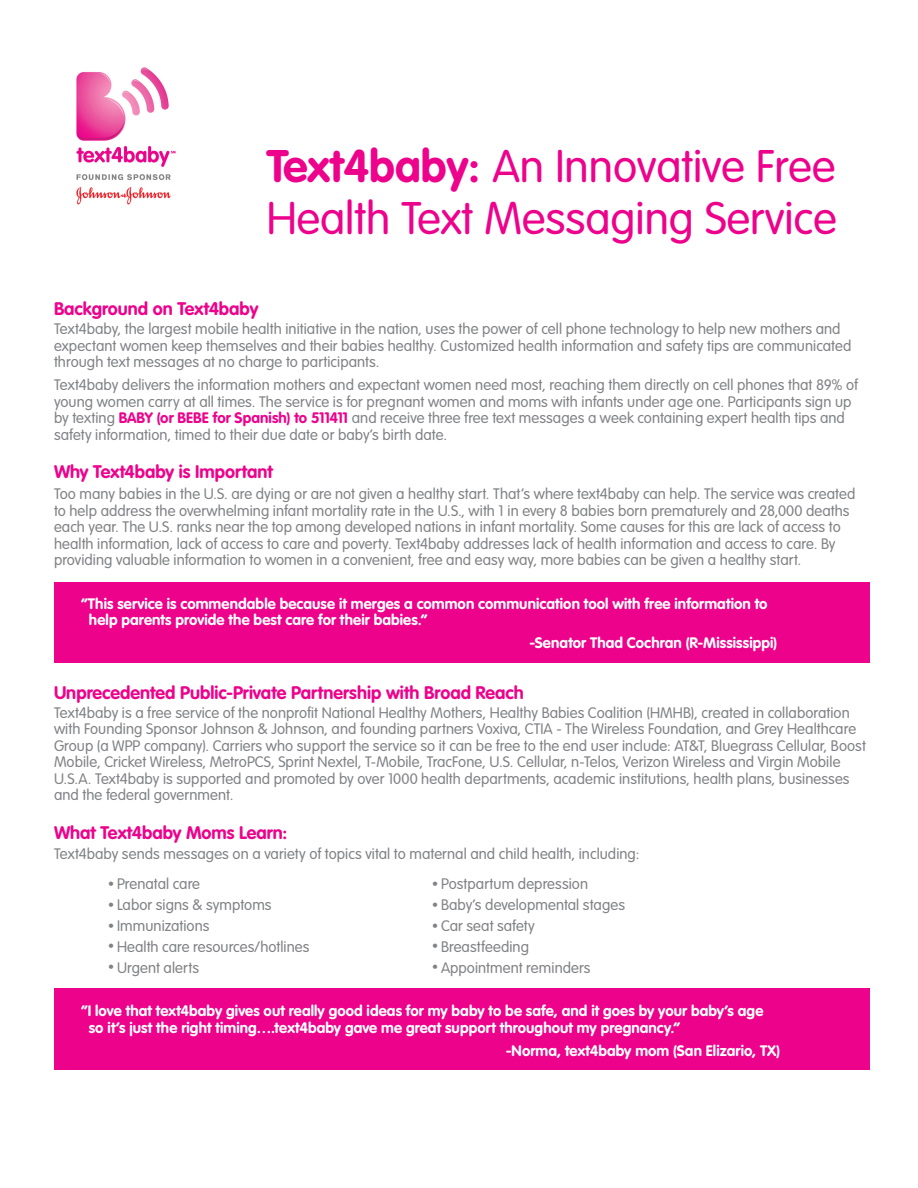
<style>
.page{position:relative;width:918px;height:1188px;background:#fff}
.page>*{position:absolute;margin:0;border:0;box-sizing:border-box;transform-origin:0 0}
.t1{font:300 45px/52.5px "VAG Rounded Std";color:#ed028c}
.t2{font:700 18px "VAG Rounded Std";color:#ed028c}
.t3{font:300 15px/16.5px "VAG Rounded Std";letter-spacing:.005em;color:#808285}
.t4{font:700 15px/16.5px "VAG Rounded Std";letter-spacing:.005em;color:#fff}
.s1{font-weight:700}
.s2{font-weight:700;color:#ed028c}
.s3{font-size:12px}
</style>
<div class="page">
<div style="left:54px;top:582px;width:815px;height:81px;background:#ed028c"></div>
<div style="left:54px;top:989px;width:815px;height:81px;background:#ed028c"></div>
<img style="left:76px;top:67px;width:100px;height:138px">
<p class="t1" style="left:267px;top:141px;width:572px"><span class="s1">Text4baby:</span> An Innovative Free<br>Health Text Messaging Service</p>
<p class="t2" style="left:54px;top:298px;width:206px">Background on Text4baby</p>
<p class="t3" style="left:54px;top:321px;width:799px">Text4baby, the largest mobile health initiative in the nation, uses the power of cell phone technology to help new mothers and expectant women keep themselves and their babies healthy. Customized health information and safety tips are communicated through text messages at no charge to participants.</p>
<p class="t3" style="left:54px;top:377px;width:806px">Text4baby delivers the information mothers and expectant women need most, reaching them directly on cell phones that 89% of young women carry at all times. The service is for pregnant women and moms with infants under age one. Participants sign up by texting <span class="s2">BABY (or BEBE for Spanish) to 511411</span> and receive three free text messages a week containing expert health tips and safety information, timed to their due date or baby’s birth date.</p>
<p class="t2" style="left:54px;top:461px;width:220px">Why Text4baby is Important</p>
<p class="t3" style="left:54px;top:486px;width:803px">Too many babies in the U.S. are dying or are not given a healthy start. That’s where text4baby can help. The service was created to help address the overwhelming infant mortality rate in the U.S., with 1 in every 8 babies born prematurely and 28,000 deaths each year. The U.S. ranks near the top among developed nations in infant mortality. Some causes for this are lack of access to health information, lack of access to care and poverty. Text4baby addresses lack of health information and access to care. By providing valuable information to women in a convenient, free and easy way, more babies can be given a healthy start.</p>
<p class="t4" style="left:89px;top:596px;width:680px;text-indent:-8px">“This service is commendable because it merges a common communication tool with free information to help parents provide the best care for their babies.”</p>
<p class="t4" style="left:529px;top:635px;width:249px">-Senator Thad Cochran (R-Mississippi)</p>
<p class="t2" style="left:54px;top:682px;width:471px">Unprecedented Public-Private Partnership with Broad Reach</p>
<p class="t3" style="left:54px;top:705px;width:813px">Text4baby is a free service of the nonprofit National Healthy Mothers, Healthy Babies Coalition (HMHB), created in collaboration with Founding Sponsor Johnson &amp; Johnson, and founding partners Voxiva, CTIA - The Wireless Foundation, and Grey Healthcare Group (a WPP company). Carriers who support the service so it can be free to the end user include: AT&amp;T, Bluegrass Cellular, Boost Mobile, Cricket Wireless, MetroPCS, Sprint Nextel, T-Mobile, TracFone, U.S. Cellular, n-Telos, Verizon Wireless and Virgin Mobile U.S.A. Text4baby is supported and promoted by over 1000 health departments, academic institutions, health plans, businesses and the federal government.</p>
<p class="t2" style="left:54px;top:822px;width:235px">What Text4baby Moms Learn:</p>
<p class="t3" style="left:54px;top:846px;width:587px">Text4baby sends messages on a variety of topics vital to maternal and child health, including:</p>
<p class="t3" style="left:108px;top:876px;width:94px"><span class="s3">•</span> Prenatal care</p>
<p class="t3" style="left:432px;top:876px;width:158px"><span class="s3">•</span> Postpartum depression</p>
<p class="t3" style="left:108px;top:897px;width:165px"><span class="s3">•</span> Labor signs &amp; symptoms</p>
<p class="t3" style="left:432px;top:897px;width:195px"><span class="s3">•</span> Baby’s developmental stages</p>
<p class="t3" style="left:108px;top:918px;width:103px"><span class="s3">•</span> Immunizations</p>
<p class="t3" style="left:432px;top:918px;width:104px"><span class="s3">•</span> Car seat safety</p>
<p class="t3" style="left:108px;top:939px;width:203px"><span class="s3">•</span> Health care resources/hotlines</p>
<p class="t3" style="left:432px;top:939px;width:99px"><span class="s3">•</span> Breastfeeding</p>
<p class="t3" style="left:108px;top:960px;width:93px"><span class="s3">•</span> Urgent alerts</p>
<p class="t3" style="left:432px;top:960px;width:160px"><span class="s3">•</span> Appointment reminders</p>
<p class="t4" style="left:89px;top:1003px;width:676px;text-indent:-8px">“I love that text4baby gives out really good ideas for my baby to be safe, and it goes by your baby’s age so it’s just the right timing….text4baby gave me great support throughout my pregnancy.”</p>
<p class="t4" style="left:506px;top:1043px;width:276px">-Norma, text4baby mom (San Elizario, TX)</p>
</div>
